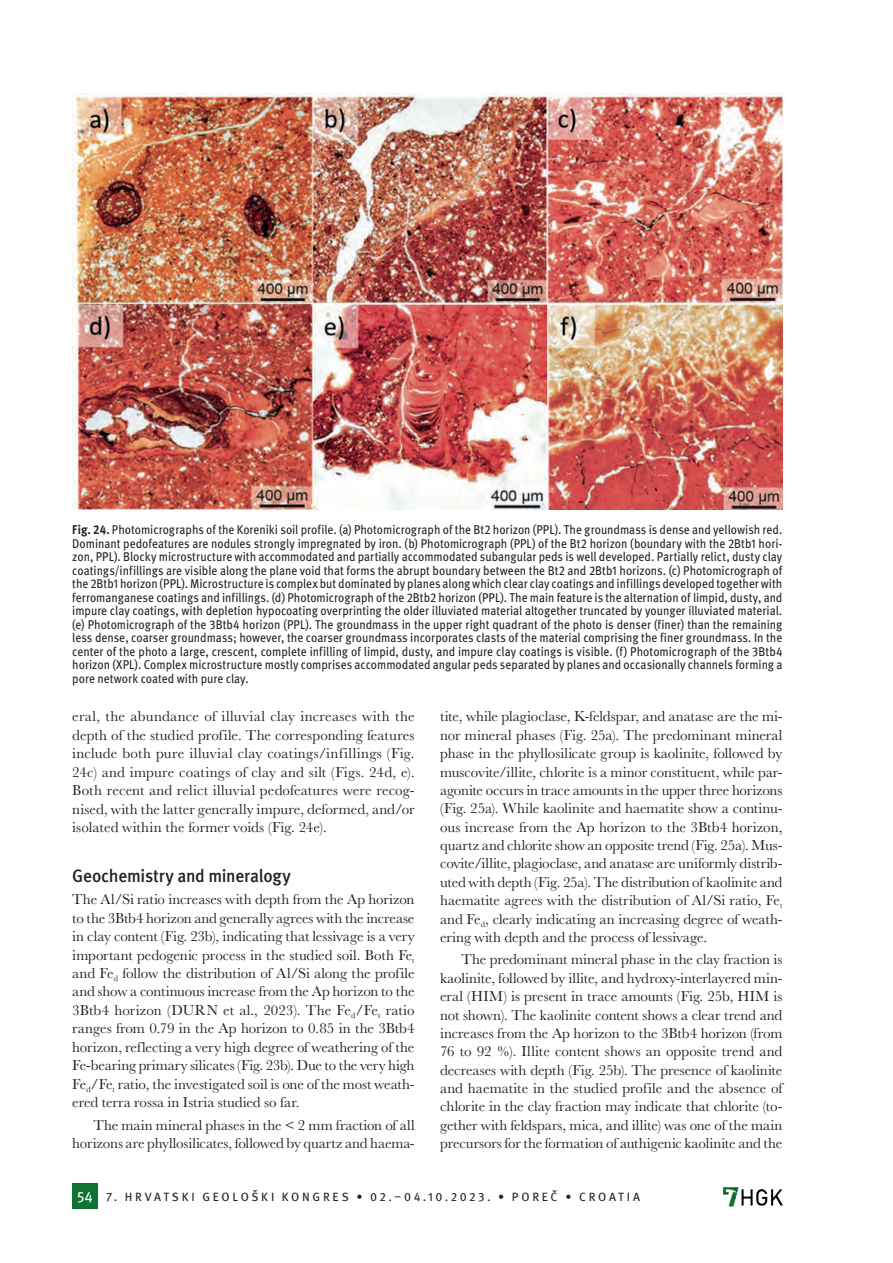
<style>
.page{position:relative;width:893px;height:1263px;background:#fff}
.page>*{position:absolute;margin:0;border:0;box-sizing:border-box;transform-origin:0 0}
.t1{font:500 18px "Meta Pro";letter-spacing:-.015em;color:#20231e;scale:.95 1}
.t2{font:15px/18.3px "Baskerville MT Pro";letter-spacing:-.005em;color:#20231e;text-align:justify}
.t3{font:12.75px/13.5px "Meta Pro";color:#20231e;text-align:justify;scale:.9 1}
.t4{font:12px "Meta Pro";letter-spacing:.225em;color:#20231e}
.s1{font-weight:700}
.s2{font-size:15px;color:#fff}
</style>
<div class="page">
<div style="left:72px;top:1184px;width:26px;height:25px;background:#0f7232"></div>
<img style="left:724px;top:1187px;width:59px;height:20px">
<img style="left:73px;top:94px;width:709px;height:416px">
<p class="t3" style="left:72px;top:523px;width:791px"><span class="s1">Fig. 24.</span> Photomicrographs of the Koreniki soil profile. (a) Photomicrograph of the Bt2 horizon (PPL). The groundmass is dense and yellowish red.<br>Dominant pedofeatures are nodules strongly impregnated by iron. (b) Photomicrograph (PPL) of the Bt2 horizon (boundary with the 2Btb1 hori&shy;zon, PPL). Blocky microstructure with accommodated and partially accommodated subangular peds is well developed. Partially relict, dusty clay coatings/infillings are visible along the plane void that forms the abrupt boundary between the Bt2 and 2Btb1 horizons. (c) Photomicrograph of the 2Btb1 horizon (PPL). Microstructure is complex but dominated by planes along which clear clay coatings and infillings developed together with ferromanganese coatings and infillings. (d) Photomicrograph of the 2Btb2 horizon (PPL). The main feature is the alternation of limpid, dusty, and impure clay coatings, with depletion hypocoating overprinting the older illuviated material altogether truncated by younger illuviated material. (e) Photomicrograph of the 3Btb4 horizon (PPL). The groundmass in the upper right quadrant of the photo is denser (finer) than the remaining less dense, coarser groundmass; however, the coarser groundmass incorporates clasts of the material comprising the finer groundmass. In the center of the photo a large, crescent, complete infilling of limpid, dusty, and impure clay coatings is visible. (f) Photomicrograph of the 3Btb4 horizon (XPL). Complex microstructure mostly comprises accommodated angular peds separated by planes and occasionally channels forming a pore network coated with pure clay.</p>
<p class="t2" style="left:72px;top:707px;width:344px">eral, the abundance of illuvial clay increases with the depth of the studied profile. The corresponding features include both pure illuvial clay coatings/infillings (Fig.<br>24c) and impure coatings of clay and silt (Figs. 24d, e).<br>Both recent and relict illuvial pedofeatures were recog&shy;nised, with the latter generally impure, deformed, and/or isolated within the former voids (Fig. 24e).</p>
<p class="t1" style="left:72px;top:864px;width:232px">Geochemistry and mineralogy</p>
<p class="t2" style="left:72px;top:890px;width:344px">The Al/Si ratio increases with depth from the Ap horizon to the 3Btb4 horizon and generally agrees with the increase in clay content (Fig. 23b), indicating that lessivage is a very important pedogenic process in the studied soil. Both Fe<sub>t </sub>and Fe<sub>d</sub> follow the distribution of Al/Si along the profile and show a continuous increase from the Ap horizon to the 3Btb4 horizon (DURN et al., 2023). The Fe<sub>d</sub>/Fe<sub>t</sub> ratio ranges from 0.79 in the Ap horizon to 0.85 in the 3Btb4 horizon, reflecting a very high degree of weathering of the Fe-bearing primary silicates (Fig. 23b). Due to the very high Fe<sub>d</sub>/Fe<sub>t</sub> ratio, the investigated soil is one of the most weath&shy;ered terra rossa in Istria studied so far.</p>
<p class="t2" style="left:72px;top:1116px;width:344px;text-align:right">The main mineral phases in the &lt; 2 mm fraction of all horizons are phyllosilicates, followed by quartz and haema-</p>
<p class="t2" style="left:440px;top:707px;width:344px">tite, while plagioclase, K-feldspar, and anatase are the mi&shy;nor mineral phases (Fig. 25a). The predominant mineral phase in the phyllosilicate group is kaolinite, followed by muscovite/illite, chlorite is a minor constituent, while par&shy;agonite occurs in trace amounts in the upper three horizons (Fig. 25a). While kaolinite and haematite show a continu&shy;ous increase from the Ap horizon to the 3Btb4 horizon, quartz and chlorite show an opposite trend (Fig. 25a). Mus&shy;covite/illite, plagioclase, and anatase are uniformly distrib&shy;uted with depth (Fig. 25a). The distribution of kaolinite and haematite agrees with the distribution of Al/Si ratio, Fe<sub>t </sub>and Fe<sub>d</sub>, clearly indicating an increasing degree of weath&shy;ering with depth and the process of lessivage.</p>
<p class="t2" style="left:440px;top:950px;width:344px;text-indent:21px">The predominant mineral phase in the clay fraction is kaolinite, followed by illite, and hydroxy-interlayered min&shy;eral (HIM) is present in trace amounts (Fig. 25b, HIM is not shown). The kaolinite content shows a clear trend and increases from the Ap horizon to the 3Btb4 horizon (from 76 to 92 %). Illite content shows an opposite trend and decreases with depth (Fig. 25b). The presence of kaolinite and haematite in the studied profile and the absence of chlorite in the clay fraction may indicate that chlorite (to&shy;gether with feldspars, mica, and illite) was one of the main precursors for the formation of authigenic kaolinite and the</p>
<p class="t4" style="left:77px;top:1189px;width:564px"><span class="s2">54</span> 7. HRVATSKI GEOLOŠKI KONGRES • 02.–04.10.2023. • POREČ • CROATIA</p>
</div>
